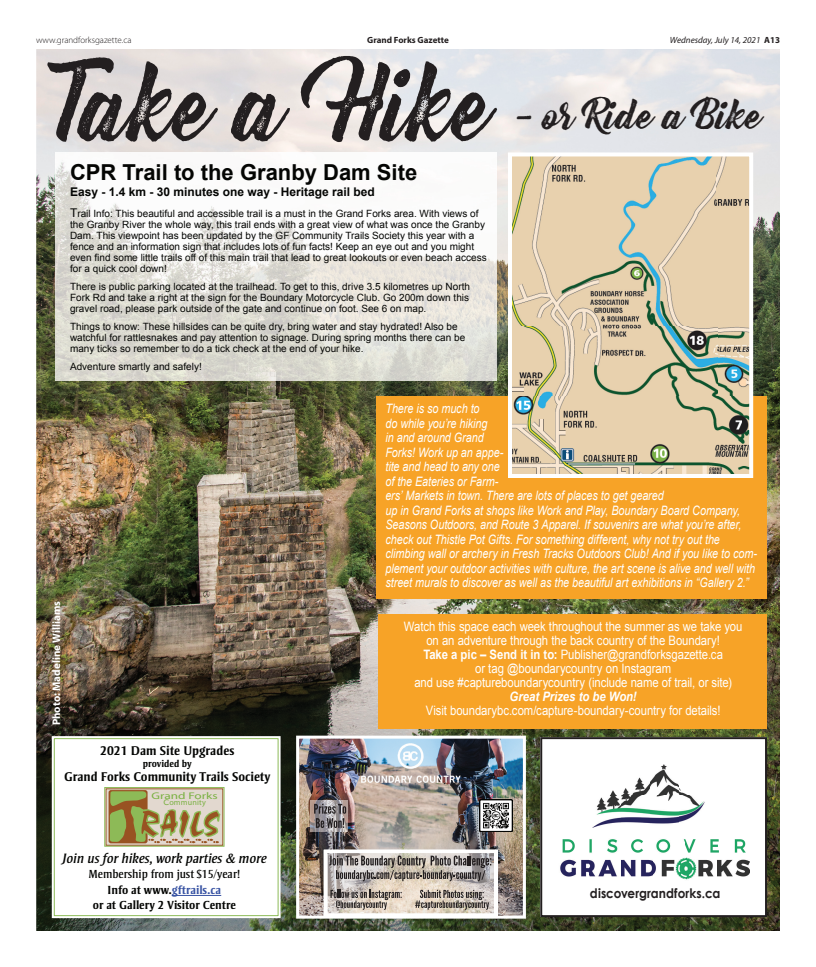
<style>
.page{position:relative;width:816px;height:967px;background:#fff}
.page>*{position:absolute;margin:0;border:0;box-sizing:border-box;transform-origin:0 0}
.t1{font:97.7px "Bernadette Rough";color:#231f20;scale:.89 1}
.t2{font:37px "Bernadette Rough";color:#231f20}
.t3{font:700 22px "Arial";color:#040503}
.t4{font:italic 14px "Strayhorn MT Std";color:#040503}
.t5{font:700 13.2px "Century Gothic";letter-spacing:.005em;color:#231f20;scale:.91 1}
.t6{font:italic 13px/14.5px "Arial";letter-spacing:-.005em;color:#fff;scale:.83 1}
.t7{font:13px/14px "Arial";letter-spacing:-.005em;color:#fff;text-align:center;scale:.87 1}
.t8{font:700 13px "Strayhorn MT Std";color:#040503}
.t9{font:italic 700 13px "Arial";color:#fff;scale:.87 1}
.t10{font:12px/16.4px "Strayhorn MT Std";color:#040503;text-align:center}
.t11{font:700 12px "Arial";color:#040503}
.t12{font:700 12px "Strayhorn MT Std";color:#040503}
.t13{font:700 11px "Myriad Pro";color:#fff}
.t14{font:10px/11px "Arial";color:#040503}
.t15{font:700 10px "Strayhorn MT Std";color:#040503}
.t16{font:9.7px "Myriad";color:#7ab142;scale:1.37 1}
.t17{font:300 9px "Myriad Pro";color:#231f20}
.t18{font:italic 9px "Myriad Pro";color:#231f20}
.t19{font:700 9px "Myriad Pro";color:#231f20}
.t20{font:8.1px "Myriad";letter-spacing:.02em;color:#7ab142}
.s1{font-weight:700;font-style:normal}
.s2{font-size:12px}
.s3{font-family:"Gill Sans"}
.s4{font-weight:700}
.s5{font-weight:700;color:#3853a3}
</style>
<div class="page">
<img style="left:36px;top:49px;width:744px;height:882px">
<div style="left:540px;top:737px;width:227px;height:180px;background:#fff"></div>
<div style="left:540px;top:737px;width:227px;height:180px;border:2px solid #231f20"></div>
<img style="left:560px;top:839px;width:189px;height:41px">
<img style="left:593px;top:765px;width:112px;height:62px">
<img style="left:56px;top:152px;width:440px;height:229px">
<div style="left:379px;top:614px;width:388px;height:114px;background:#f7a327"></div>
<img style="left:300px;top:740px;width:222px;height:175px">
<img style="left:361px;top:743px;width:100px;height:39px">
<img style="left:480px;top:799px;width:32px;height:33px">
<img style="left:311px;top:801px;width:37px;height:31px">
<svg style="left:314px;top:804px;width:32px;height:24px"></svg>
<svg style="left:324px;top:850px;width:174px;height:65px;background:#b6afa8"></svg>
<div style="left:296px;top:736px;width:230px;height:183px;border:3px solid #fff"></div>
<div style="left:53px;top:737px;width:227px;height:180px;background:#fff"></div>
<svg style="left:108px;top:790px;width:113px;height:54px"></svg>
<div style="left:109px;top:790px;width:39px;height:53px;background:#985c26;border-radius:2px"></div>
<svg style="left:110px;top:791px;width:111px;height:52px;background:#b4ac7d"></svg>
<div style="left:104px;top:787px;width:120px;height:60px;border:1px solid #8dbb58"></div>
<hr style="left:172px;top:895px;width:49px;height:1px;background:#3853a3">
<div style="left:52px;top:736px;width:229px;height:182px;border:2px solid #fff"></div>
<div style="left:377px;top:396px;width:390px;height:203px;background:#f7a327"></div>
<img style="left:513px;top:157px;width:235px;height:316px">
<div style="left:508px;top:152px;width:245px;height:326px;border:4px solid #fff"></div>
<p class="t17" style="left:36px;top:34px;width:97px">www.grandforksgazette.ca</p>
<p class="t19" style="left:367px;top:34px;width:83px">Grand Forks Gazette</p>
<p class="t18" style="left:670px;top:34px;width:112px">Wednesday, July 14, 2021 <span class="s1">A13</span></p>
<h1 class="t1" style="left:56px;top:27px;width:495px">Take a Hike</h1>
<h3 class="t3" style="left:70px;top:158px;width:349px">CPR Trail to the Granby Dam Site</h3>
<p class="t11" style="left:70px;top:184px;width:306px">Easy - 1.4 km - 30 minutes one way - Heritage rail bed</p>
<p class="t14" style="left:70px;top:208px;width:418px"><span class="s2">T</span>rail Info: This beautiful and accessible trail is a must in the Grand Forks area. With views of the Granby River the whole way, this trail ends with a great view of what was once the Granby Dam. This viewpoint has been updated by the GF Community Trails Society this year with a fence and an information sign that includes lots of fun facts! Keep an eye out and you might even find some little trails off of this main trail that lead to great lookouts or even beach access for a quick cool down!</p>
<p class="t14" style="left:70px;top:281px;width:402px;text-align:justify">There is public parking located at the trailhead. To get to this, drive 3.5 kilometres up North Fork Rd and take a right at the sign for the Boundary Motorcycle Club. Go 200m down this gravel road, please park outside of the gate and continue on foot. See 6 on map.</p>
<p class="t14" style="left:70px;top:321px;width:397px">Things to know: These hillsides can be quite dry, bring water and stay hydrated! Also be watchful for rattlesnakes and pay attention to signage. During spring months there can be many ticks so remember to do a tick check at the end of your hike.</p>
<p class="t14" style="left:70px;top:361px;width:133px">Adventure smartly and safely!</p>
<h2 class="t2" style="left:515px;top:86px;width:250px">– or Ride a Bike</h2>
<p class="t13" style="left:49px;top:725px;width:126px;rotate:-90deg">Photo: Madeline Williams</p>
<h3 class="t8" style="left:100px;top:743px;width:135px">2021 Dam Site Upgrades</h3>
<p class="t15" style="left:143px;top:758px;width:50px">provided by</p>
<h3 class="t8" style="left:64px;top:769px;width:208px">Grand Forks Community Trails Society</h3>
<p class="t16" style="left:152px;top:791px;width:50px">Grand Forks</p>
<p class="t20" style="left:163px;top:799px;width:44px"><span class="s3">C</span>ommunity</p>
<h3 class="t4" style="left:62px;top:851px;width:206px">Join us for hikes, work parties &amp; more</h3>
<p class="t10" style="left:89px;top:866px;width:153px">Membership from just $15/year!<br><span class="s4">Info at www.</span><span class="s5">gftrails.ca</span></p>
<p class="t12" style="left:93px;top:898px;width:145px">or at Gallery 2 Visitor Centre</p>
<p class="t6" style="left:385px;top:401px;width:449px">There is so much to<br>do while you’re hiking<br>in and around Grand<br>Forks! Work up an appe-<br>tite and head to any one<br>of the Eateries or Farm-<br>ers’ Markets in town. There are lots of places to get geared<br>up in Grand Forks at shops like Work and Play, Boundary Board Company, Seasons Outdoors, and Route 3 Apparel. If souvenirs are what you’re after, check out Thistle Pot Gifts. For something different, why not try out the climbing wall or archery in Fresh Tracks Outdoors Club! And if you like to com&shy;plement your outdoor activities with culture, the art scene is alive and well with street murals to discover as well as the beautiful art exhibitions in “Gallery 2.”</p>
<p class="t7" style="left:404px;top:620px;width:391px">Watch this space each week throughout the summer as we take you on an adventure through the back country of the Boundary!<br><span class="s4">Take a pic – Send it in to:</span> Publisher@grandforksgazette.ca<br>or tag @boundarycountry on Instagram<br>and use #captureboundarycountry (include name of trail, or site)</p>
<h3 class="t9" style="left:510px;top:688px;width:148px">Great Prizes to be Won!</h3>
<h3 class="t7" style="left:426px;top:704px;width:340px">Visit boundarybc.com/capture-boundary-country for details!</h3>
<h3 class="t5" style="left:590px;top:884px;width:145px">discovergrandforks.ca</h3>
</div>
